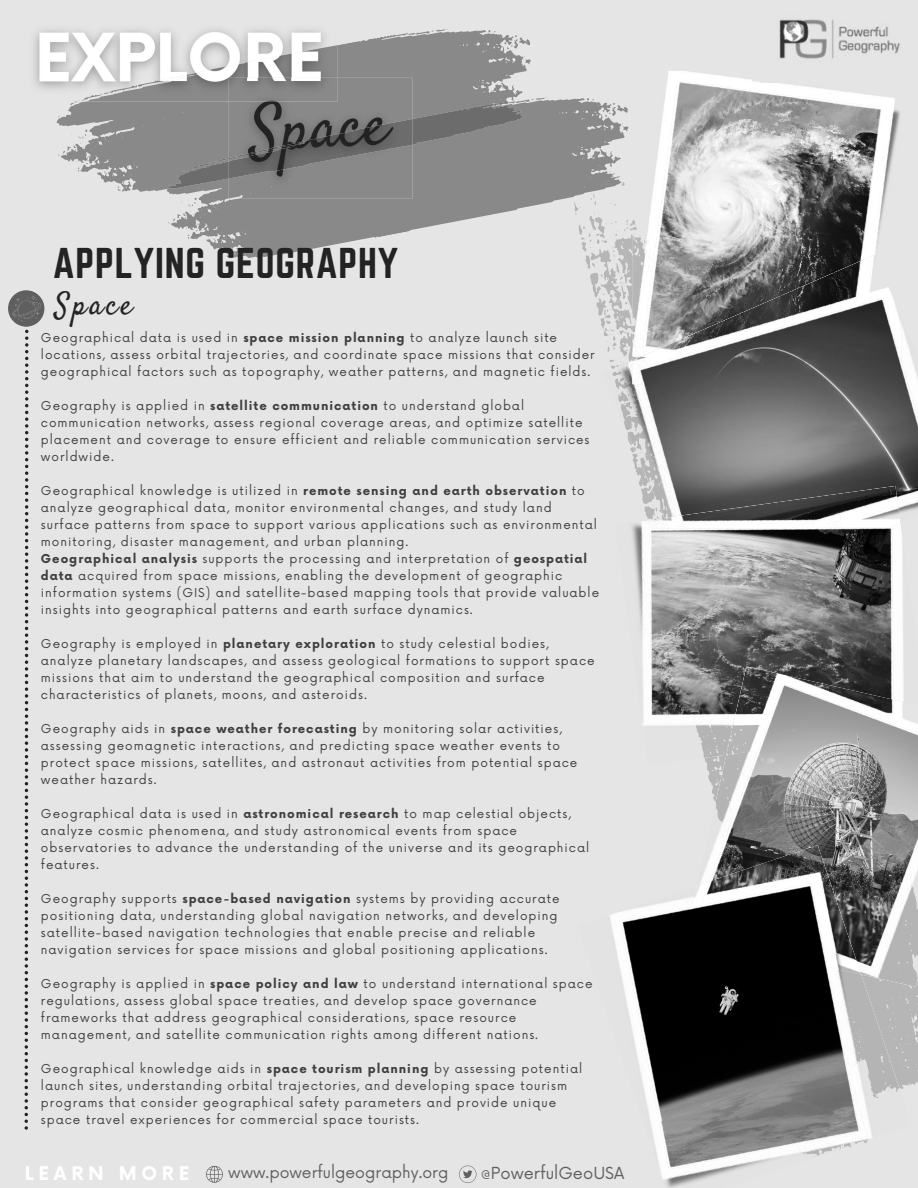
<style>
.page{position:relative;width:918px;height:1188px;background:#e5e5e5}
.page>*{position:absolute;margin:0;border:0;box-sizing:border-box;transform-origin:0 0}
.t1{font:37.65px "Norwester";letter-spacing:.02em;color:#232323}
.t2{font:31.05px "Satisfy";letter-spacing:.1em;color:#232323}
.t3{font:700 18.3px "Now";letter-spacing:.255em;color:#fff}
.t4{font:16.2px "Now";color:#5f5f5f}
.t5{font:15.6px "Now";color:#5f5f5f}
.t6{font:12px/17px "Now";letter-spacing:.08em;color:#3f3f3f}
.s1{font-weight:700}
</style>
<div class="page">
<svg style="left:169px;top:98px;width:456px;height:160px;fill:#898989"></svg>
<svg style="left:587px;top:98px;width:7px;height:2px"></svg>
<svg style="left:213px;top:238px;width:3px;height:4px"></svg>
<svg style="left:602px;top:103px;width:26px;height:14px"></svg>
<svg style="left:622px;top:123px;width:7px;height:8px"></svg>
<svg style="left:168px;top:198px;width:30px;height:41px"></svg>
<svg style="left:226px;top:248px;width:7px;height:10px"></svg>
<svg style="left:592px;top:285px;width:326px;height:804px"></svg>
<svg style="left:573px;top:194px;width:59px;height:91px"></svg>
<svg style="left:584px;top:171px;width:41px;height:17px"></svg>
<img style="left:632px;top:90px;width:268px;height:144px">
<img style="left:632px;top:235px;width:10px;height:114px">
<img style="left:642px;top:81px;width:192px;height:214px">
<img style="left:834px;top:100px;width:48px;height:160px">
<img style="left:620px;top:402px;width:44px;height:116px">
<img style="left:632px;top:349px;width:6px;height:35px">
<img style="left:856px;top:255px;width:45px;height:43px">
<img style="left:659px;top:260px;width:202px;height:38px">
<img style="left:638px;top:298px;width:280px;height:217px">
<svg style="left:337px;top:29px;width:210px;height:116px"></svg>
<img style="left:615px;top:519px;width:82px;height:247px">
<img style="left:693px;top:715px;width:17px;height:43px">
<img style="left:893px;top:523px;width:25px;height:161px">
<img style="left:664px;top:515px;width:17px;height:12px">
<img style="left:897px;top:498px;width:4px;height:30px">
<img style="left:681px;top:486px;width:216px;height:43px">
<img style="left:650px;top:527px;width:243px;height:188px">
<img style="left:899px;top:967px;width:19px;height:20px">
<img style="left:697px;top:755px;width:13px;height:126px">
<img style="left:735px;top:666px;width:159px;height:18px">
<img style="left:710px;top:684px;width:208px;height:283px">
<svg style="left:206px;top:1166px;width:17px;height:17px"></svg>
<svg style="left:459px;top:1166px;width:17px;height:17px"></svg>
<img style="left:779px;top:19px;width:121px;height:40px">
<img style="left:752px;top:81px;width:82px;height:1px">
<img style="left:592px;top:886px;width:276px;height:302px">
<img style="left:860px;top:967px;width:39px;height:189px">
<img style="left:860px;top:949px;width:1px;height:26px">
<img style="left:692px;top:881px;width:9px;height:3px">
<img style="left:701px;top:845px;width:156px;height:39px">
<img style="left:620px;top:884px;width:240px;height:238px">
<img style="left:659px;top:1121px;width:201px;height:48px">
<img style="left:34px;top:29px;width:291px;height:60px">
<img style="left:86px;top:45px;width:251px;height:47px">
<img style="left:110px;top:85px;width:27px;height:7px">
<svg style="left:57px;top:92px;width:171px;height:100px"></svg>
<div style="left:228px;top:179px;width:185px;height:20px;background:#898989"></div>
<img style="left:228px;top:78px;width:185px;height:41px">
<img style="left:228px;top:119px;width:185px;height:60px">
<img style="left:228px;top:154px;width:17px;height:5px">
<img style="left:228px;top:78px;width:109px;height:24px">
<div style="left:8px;top:290px;width:36px;height:37px;background:#5f5f5f;border-radius:50%"></div>
<svg style="left:12px;top:296px;width:29px;height:834px"></svg>
<h1 class="t1" style="left:53px;top:240px;width:347px">APPLYING GEOGRAPHY</h1>
<h2 class="t2" style="left:55px;top:285px;width:79px">Space</h2>
<p class="t6" style="left:41px;top:330px;width:555px">Geographical data is used in <span class="s1">space mission planning</span> to analyze launch site locations, assess orbital trajectories, and coordinate space missions that consider geographical factors such as topography, weather patterns, and magnetic fields.</p>
<p class="t6" style="left:41px;top:398px;width:550px">Geography is applied in <span class="s1">satellite communication</span> to understand global communication networks, assess regional coverage areas, and optimize satellite placement and coverage to ensure efficient and reliable communication services worldwide.</p>
<p class="t6" style="left:41px;top:483px;width:560px">Geographical knowledge is utilized in <span class="s1">remote sensing and earth observation</span> to analyze geographical data, monitor environmental changes, and study land surface patterns from space to support various applications such as environmental monitoring, disaster management, and urban planning.<br><span class="s1">Geographical analysis</span> supports the processing and interpretation of <span class="s1">geospatial data</span> acquired from space missions, enabling the development of geographic information systems (GIS) and satellite-based mapping tools that provide valuable insights into geographical patterns and earth surface dynamics.</p>
<p class="t6" style="left:41px;top:636px;width:555px">Geography is employed in <span class="s1">planetary exploration</span> to study celestial bodies, analyze planetary landscapes, and assess geological formations to support space missions that aim to understand the geographical composition and surface characteristics of planets, moons, and asteroids.</p>
<p class="t6" style="left:41px;top:721px;width:538px">Geography aids in <span class="s1">space weather forecasting</span> by monitoring solar activities, assessing geomagnetic interactions, and predicting space weather events to protect space missions, satellites, and astronaut activities from potential space weather hazards.</p>
<p class="t6" style="left:41px;top:806px;width:550px">Geographical data is used in <span class="s1">astronomical research</span> to map celestial objects, analyze cosmic phenomena, and study astronomical events from space observatories to advance the understanding of the universe and its geographical features.</p>
<p class="t6" style="left:41px;top:891px;width:520px">Geography supports <span class="s1">space-based navigation</span> systems by providing accurate positioning data, understanding global navigation networks, and developing satellite-based navigation technologies that enable precise and reliable navigation services for space missions and global positioning applications.</p>
<p class="t6" style="left:41px;top:975px;width:553px">Geography is applied in <span class="s1">space policy and law</span> to understand international space regulations, assess global space treaties, and develop space governance frameworks that address geographical considerations, space resource management, and satellite communication rights among different nations.</p>
<p class="t6" style="left:41px;top:1060px;width:543px">Geographical knowledge aids in <span class="s1">space tourism planning</span> by assessing potential launch sites, understanding orbital trajectories, and developing space tourism programs that consider geographical safety parameters and provide unique space travel experiences for commercial space tourists.</p>
<h3 class="t3" style="left:25px;top:1164px;width:166px">LEARN MORE</h3>
<h3 class="t5" style="left:228px;top:1164px;width:222px">www.powerfulgeography.org</h3>
<h3 class="t4" style="left:481px;top:1164px;width:145px">@PowerfulGeoUSA</h3>
</div>
